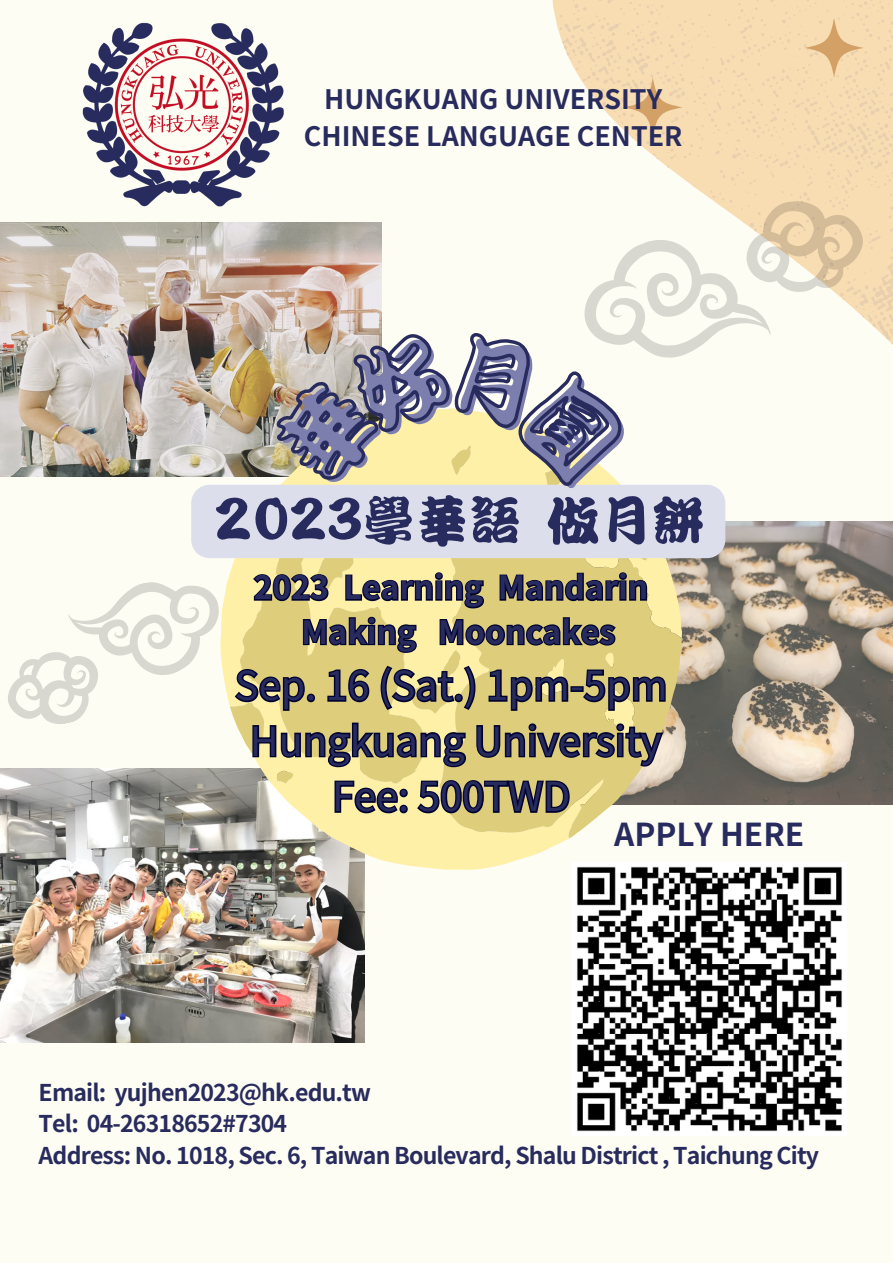
<style>
.page{position:relative;width:893px;height:1263px;background:#fefdf4}
.page>*{position:absolute;margin:0;border:0;box-sizing:border-box;transform-origin:0 0}
.t1{font:52.57px "Han Wang Kan Tan";color:#282b5d}
.t2{font:39.83px "Noto Sans TC";color:#282b5d}
.t3{font:700 31.95px "Noto Sans TC";color:#282b5d}
.t4{font:700 31.5px "Noto Sans TC";color:#282b5d}
.t5{font:700 26.78px "Noto Sans TC";color:#282b5d}
.t6{font:700 23.1px "Noto Sans TC";letter-spacing:-.035em;color:#282b5d}
</style>
<div class="page">
<img style="left:682px;top:617px;width:211px;height:188px">
<svg style="left:552px;top:0;width:341px;height:617px;fill:#f8ddb3"></svg>
<svg style="left:804px;top:18px;width:60px;height:60px;background:#edcc9d"></svg>
<svg style="left:623px;top:78px;width:59px;height:59px;background:#eccb9c"></svg>
<img style="left:0;top:223px;width:191px;height:253px">
<img style="left:16px;top:22px;width:268px;height:210px">
<img style="left:0;top:768px;width:365px;height:274px">
<svg style="left:220px;top:769px;width:350px;height:101px"></svg>
<svg style="left:230px;top:558px;width:452px;height:280px;background:#e2d6a1"></svg>
<img style="left:572px;top:862px;width:274px;height:274px">
<svg style="left:333px;top:779px;width:238px;height:37px;background:#857d65"></svg>
<svg style="left:1px;top:570px;width:667px;height:199px"></svg>
<svg style="left:191px;top:201px;width:672px;height:357px"></svg>
<p class="t5" style="left:324px;top:78px;width:340px">HUNGKUANG UNIVERSITY</p>
<p class="t5" style="left:304px;top:115px;width:380px">CHINESE LANGUAGE CENTER</p>
<p class="t1" style="left:212px;top:495px;width:493px">2023學華語做月餅</p>
<p class="t3" style="left:254px;top:562px;width:396px">2023 Learning Mandarin</p>
<p class="t3" style="left:301px;top:607px;width:315px">Making Mooncakes</p>
<p class="t2" style="left:235px;top:654px;width:434px">Sep. 16 (Sat.) 1pm-5pm</p>
<p class="t2" style="left:250px;top:709px;width:413px">Hungkuang University</p>
<p class="t2" style="left:332px;top:765px;width:240px">Fee: 500TWD</p>
<p class="t4" style="left:614px;top:810px;width:192px">APPLY HERE</p>
<p class="t6" style="left:39px;top:1074px;width:334px">Email: yujhen2023@hk.edu.tw</p>
<p class="t6" style="left:39px;top:1105px;width:250px">Tel: 04-26318652#7304</p>
<p class="t6" style="left:39px;top:1137px;width:782px">Address: No. 1018, Sec. 6, Taiwan Boulevard, Shalu District , Taichung City</p>
</div>
